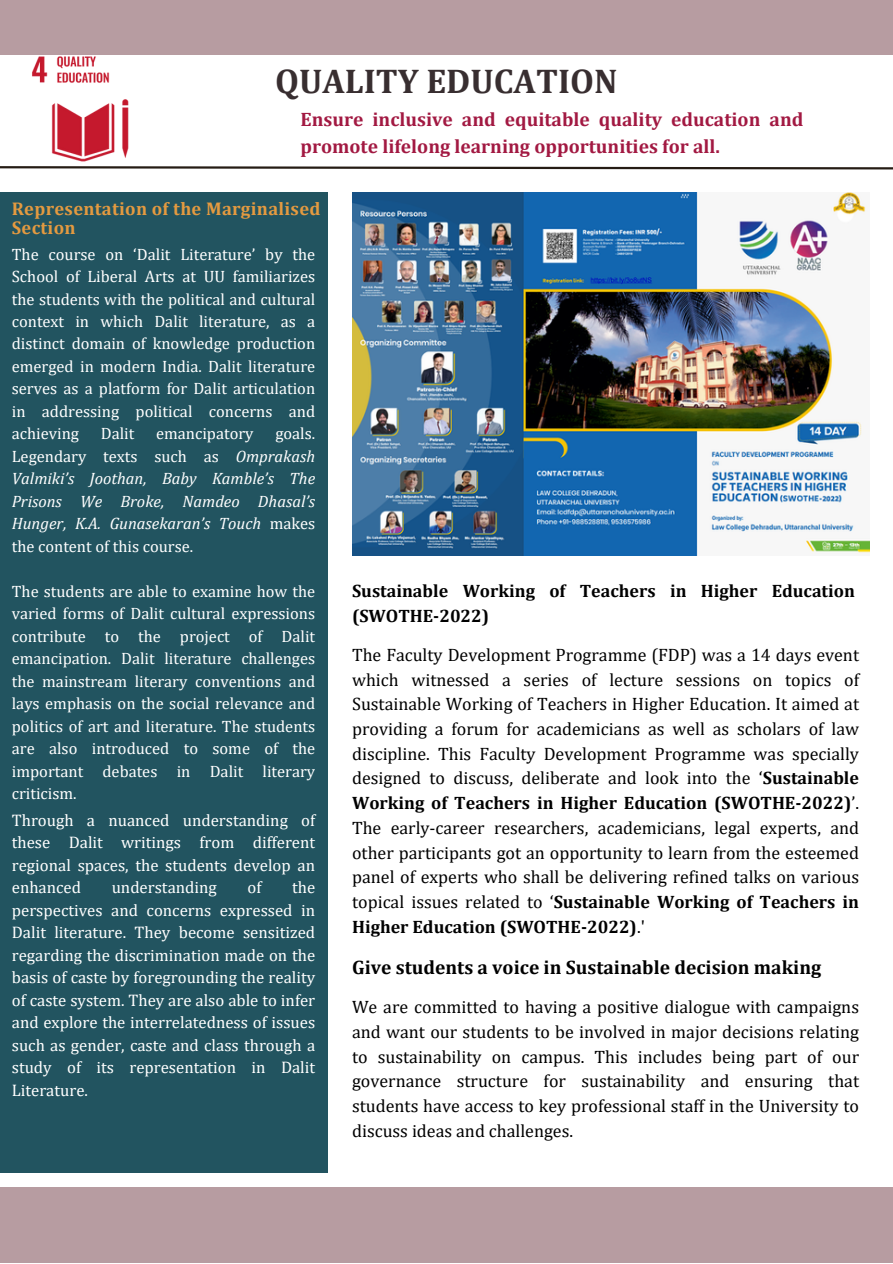
<style>
.page{position:relative;width:893px;height:1264px;background:#fff}
.page>*{position:absolute;margin:0;border:0;box-sizing:border-box;transform-origin:0 0}
.t1{font:700 34.5px "Cambria";color:#382e30}
.t2{font:700 19.5px/27px "Cambria";color:#a21942}
.t3{font:700 19.5px "Cambria";color:#000}
.t4{font:700 18.45px/19px "Cambria";letter-spacing:.015em;color:#e49a40}
.t5{font:18px/24.8px "Cambria";color:#000;text-align:justify}
.t6{font:700 18px/24.8px "Cambria";color:#000}
.t7{font:16.8px/22.5px "Cambria";color:#fff;text-align:justify}
.t8{font:16.5px/22.5px "Cambria";color:#fff;text-align:justify}
.t9{font:italic 16.5px/22.5px "Cambria";color:#fff;text-align:justify}
.s1{font-style:normal}
.s2{font-weight:700}
</style>
<div class="page">
<img style="left:352px;top:192px;width:517px;height:363px">
<div style="left:0;top:192px;width:327px;height:981px;background:#225460"></div>
<div style="left:0;top:1187px;width:892px;height:75px;background:#b79ca1"></div>
<div style="left:0;top:0;width:892px;height:55px;background:#b79ca1"></div>
<img style="left:32px;top:56px;width:97px;height:106px">
<svg style="left:0;top:166px;width:892px;height:4px"></svg>
<p class="t1" style="left:275px;top:60px;width:344px">QUALITY EDUCATION</p>
<p class="t2" style="left:300px;top:105px;width:504px">Ensure inclusive and equitable quality education and promote lifelong learning opportunities for all.</p>
<p class="t4" style="left:12px;top:199px;width:310px">Representation of the Marginalised<br>Section</p>
<p class="t8" style="left:12px;top:242px;width:305px">The course on ‘Dalit Literature’ by the School of Liberal Arts at UU familiarizes the students with the political and cultural context in which Dalit literature, as a distinct domain of knowledge production emerged in modern India. Dalit literature serves as a platform for Dalit articulation in addressing political concerns and achieving</p>
<p class="t9" style="left:12px;top:422px;width:305px;text-indent:263px"><span class="s1">goals.<br>Legendary texts such as</span> Omprakash Valmiki’s Joothan, Baby Kamble’s The Prisons We Broke, Namdeo Dhasal’s Hunger, K.A. Gunasekaran’s Touch <span class="s1">makes the content of this course.</span></p>
<p class="t8" style="left:12px;top:579px;width:305px">The students are able to examine how the varied forms of Dalit cultural expressions contribute to the project of Dalit emancipation. Dalit literature challenges the mainstream literary conventions and lays emphasis on the social relevance and politics of art and literature. The students are also introduced to some of the important debates in Dalit literary criticism.</p>
<p class="t8" style="left:101px;top:422px;width:35px">Dalit</p>
<p class="t8" style="left:156px;top:422px;width:99px">emancipatory</p>
<p class="t7" style="left:12px;top:808px;width:305px">Through a nuanced understanding of these Dalit writings from different regional spaces, the students develop an enhanced</p>
<p class="t7" style="left:112px;top:875px;width:107px">understanding</p>
<p class="t7" style="left:247px;top:875px;width:15px">of</p>
<p class="t7" style="left:12px;top:875px;width:305px;text-indent:280px">the perspectives and concerns expressed in Dalit literature. They become sensitized regarding the discrimination made on the basis of caste by foregrounding the reality of caste system. They are also able to infer and explore the interrelatedness of issues such as gender, caste and class through a study of its representation in Dalit Literature.</p>
<p class="t6" style="left:352px;top:578px;width:504px">Sustainable Working of Teachers in Higher Education (SWOTHE-2022)</p>
<p class="t5" style="left:352px;top:642px;width:508px">The Faculty Development Programme (FDP) was a 14 days event which witnessed a series of lecture sessions on topics of Sustainable Working of Teachers in Higher Education. It aimed at providing a forum for academicians as well as scholars of law discipline. This Faculty Development Programme was specially designed to discuss, deliberate and look into the ‘<span class="s2">Sustainable Working of Teachers in Higher Education (SWOTHE-2022)</span>’.<br>The early-career researchers, academicians, legal experts, and other participants got an opportunity to learn from the esteemed panel of experts who shall be delivering refined talks on various topical issues related to ‘<span class="s2">Sustainable Working of Teachers in Higher Education (SWOTHE-2022)</span>.'</p>
<p class="t3" style="left:352px;top:955px;width:470px">Give students a voice in Sustainable decision making</p>
<p class="t5" style="left:352px;top:994px;width:508px">We are committed to having a positive dialogue with campaigns and want our students to be involved in major decisions relating to sustainability on campus. This includes being part of our governance structure for sustainability and ensuring that students have access to key professional staff in the University to discuss ideas and challenges.</p>
</div>
